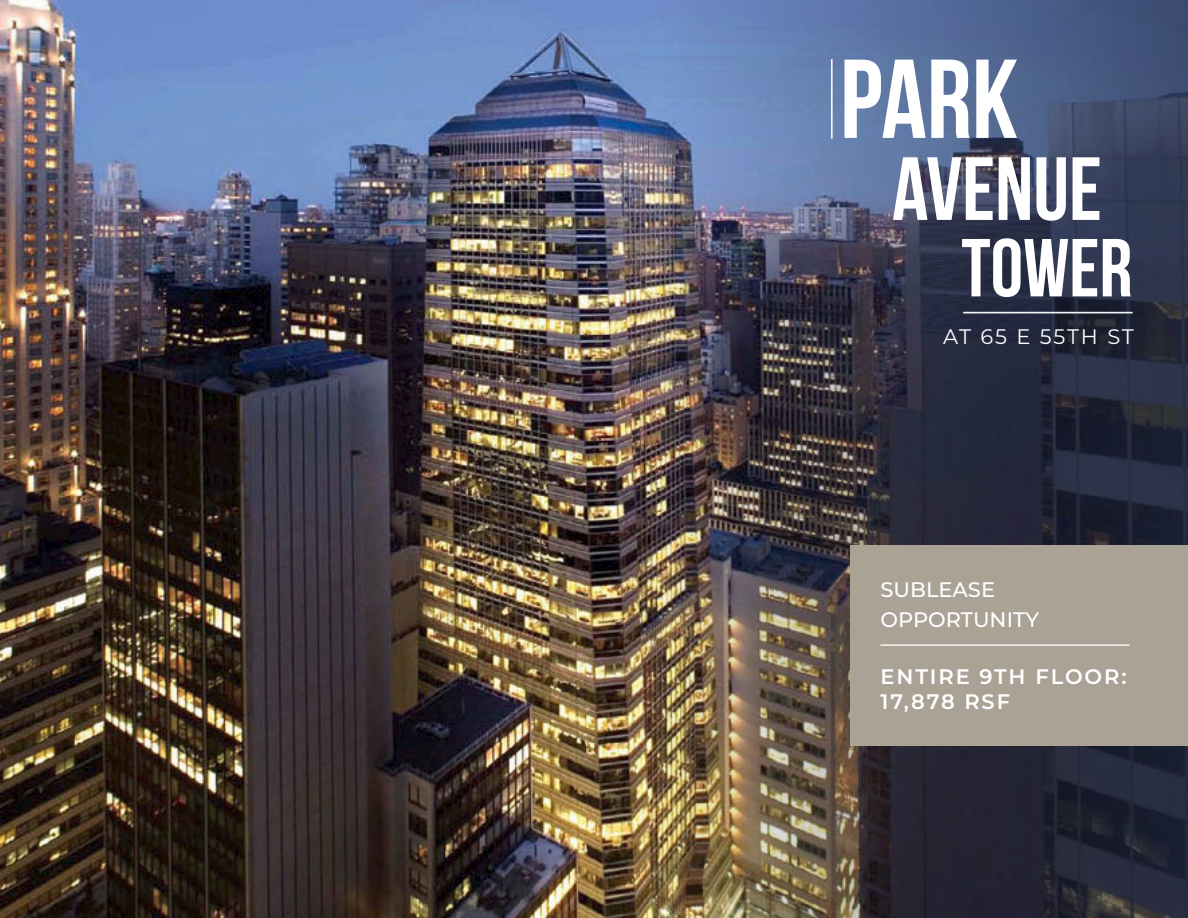
<style>
.page{position:relative;width:1188px;height:918px;background:#fff}
.page>*{position:absolute;margin:0;border:0;box-sizing:border-box;transform-origin:0 0}
.t1{font:700 111.9px "Bebas Neue";color:#fff}
.t2{font:700 89.55px "Bebas Neue";color:#fff}
.t3{font:700 82.05px "Bebas Neue";color:#fff}
.t4{font:600 21px "Montserrat";letter-spacing:.09em;color:#fff}
.t5{font:500 21px/30px "Montserrat";color:#fff}
.t6{font:21px "Montserrat";letter-spacing:.085em;color:#fff}
</style>
<div class="page">
<img style="left:0;top:0;width:660px;height:918px">
<img style="left:660px;top:0;width:528px;height:918px">
<hr style="left:831px;top:59px;width:2px;height:80px;background:#f2f3f4">
<hr style="left:963px;top:312px;width:170px;height:1px;background:#f2f3f4">
<div style="left:850px;top:545px;width:338px;height:201px;background:#aba296"></div>
<hr style="left:880px;top:644px;width:250px;height:2px;background:#f2f3f4">
<p class="t1" style="left:840px;top:38px;width:180px">PARK</p>
<p class="t2" style="left:892px;top:140px;width:211px">AVENUE</p>
<p class="t3" style="left:961px;top:223px;width:173px">TOWER</p>
<p class="t6" style="left:943px;top:322px;width:192px">AT 65 E 55TH ST</p>
<p class="t5" style="left:881px;top:574px;width:160px">SUBLEASE<br>OPPORTUNITY</p>
<p class="t4" style="left:881px;top:662px;width:248px">ENTIRE 9TH FLOOR:</p>
<p class="t4" style="left:881px;top:687px;width:131px">17,878 RSF</p>
</div>
